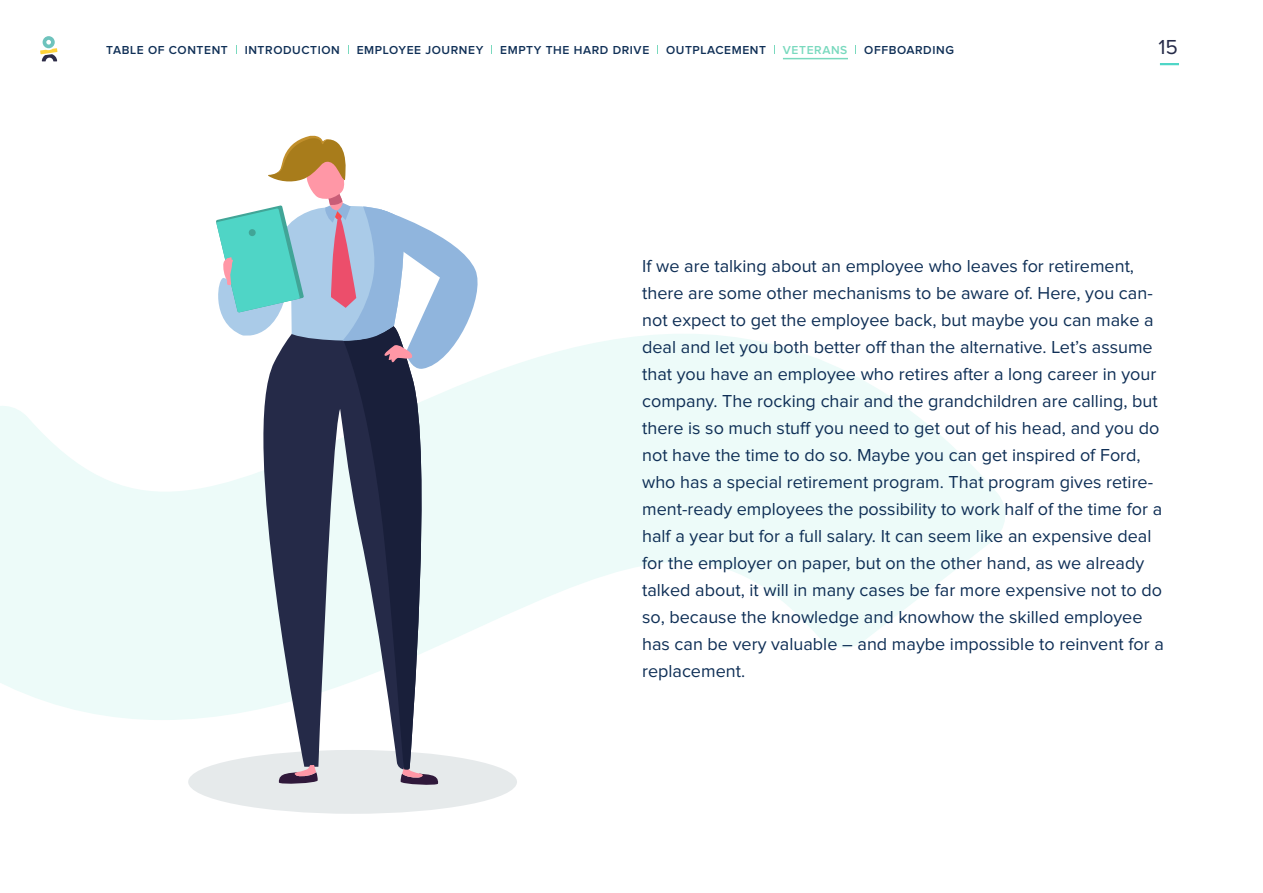
<style>
.page{position:relative;width:1263px;height:893px;background:#fff}
.page>*{position:absolute;margin:0;border:0;box-sizing:border-box;transform-origin:0 0}
.t1{font:21px "Proxima Nova";color:#252a48}
.t2{font:18px/27px "Proxima Nova";color:#0f2f56}
.t3{font:600 12px "Proxima Nova";letter-spacing:.05em;color:#0f2f56}
.t4{font:600 12px "Proxima Nova";letter-spacing:.05em;color:#79d9be}
</style>
<div class="page">
<svg style="left:1160px;top:63px;width:19px;height:2px"></svg>
<svg style="left:40px;top:36px;width:17px;height:25px"></svg>
<svg style="left:0;top:334px;width:1005px;height:386px;fill:#edfbf9"></svg>
<div style="left:188px;top:750px;width:329px;height:64px;background:#e6eaeb;border-radius:50%"></div>
<svg style="left:238px;top:371px;width:93px;height:396px;fill:#252a48"></svg>
<svg style="left:278px;top:765px;width:40px;height:19px"></svg>
<svg style="left:401px;top:770px;width:38px;height:15px"></svg>
<svg style="left:331px;top:371px;width:102px;height:399px"></svg>
<svg style="left:209px;top:135px;width:277px;height:236px"></svg>
<div style="left:249px;top:229px;width:7px;height:7px;background:#41a597;border-radius:50%"></div>
<hr style="left:783px;top:58px;width:65px;height:1px;background:#79d9be">
<p class="t3" style="left:106px;top:45px;width:123px">TABLE OF CONTENT</p>
<p class="t3" style="left:245px;top:45px;width:97px">INTRODUCTION</p>
<p class="t3" style="left:357px;top:45px;width:128px">EMPLOYEE JOURNEY</p>
<p class="t3" style="left:500px;top:45px;width:151px">EMPTY THE HARD DRIVE</p>
<p class="t3" style="left:666px;top:45px;width:101px">OUTPLACEMENT</p>
<p class="t4" style="left:783px;top:45px;width:66px">VETERANS</p>
<p class="t3" style="left:864px;top:45px;width:91px">OFFBOARDING</p>
<p class="t1" style="left:1158px;top:35px;width:21px">15</p>
<p class="t2" style="left:642px;top:253px;width:523px">If we are talking about an employee who leaves for retirement, there are some other mechanisms to be aware of. Here, you can&shy;not expect to get the employee back, but maybe you can make a deal and let you both better off than the alternative. Let’s assume that you have an employee who retires after a long career in your company. The rocking chair and the grandchildren are calling, but there is so much stuff you need to get out of his head, and you do not have the time to do so. Maybe you can get inspired of Ford, who has a special retirement program. That program gives retire&shy;ment-ready employees the possibility to work half of the time for a half a year but for a full salary. It can seem like an expensive deal for the employer on paper, but on the other hand, as we already talked about, it will in many cases be far more expensive not to do so, because the knowledge and knowhow the skilled employee has can be very valuable – and maybe impossible to reinvent for a replacement.</p>
</div>
